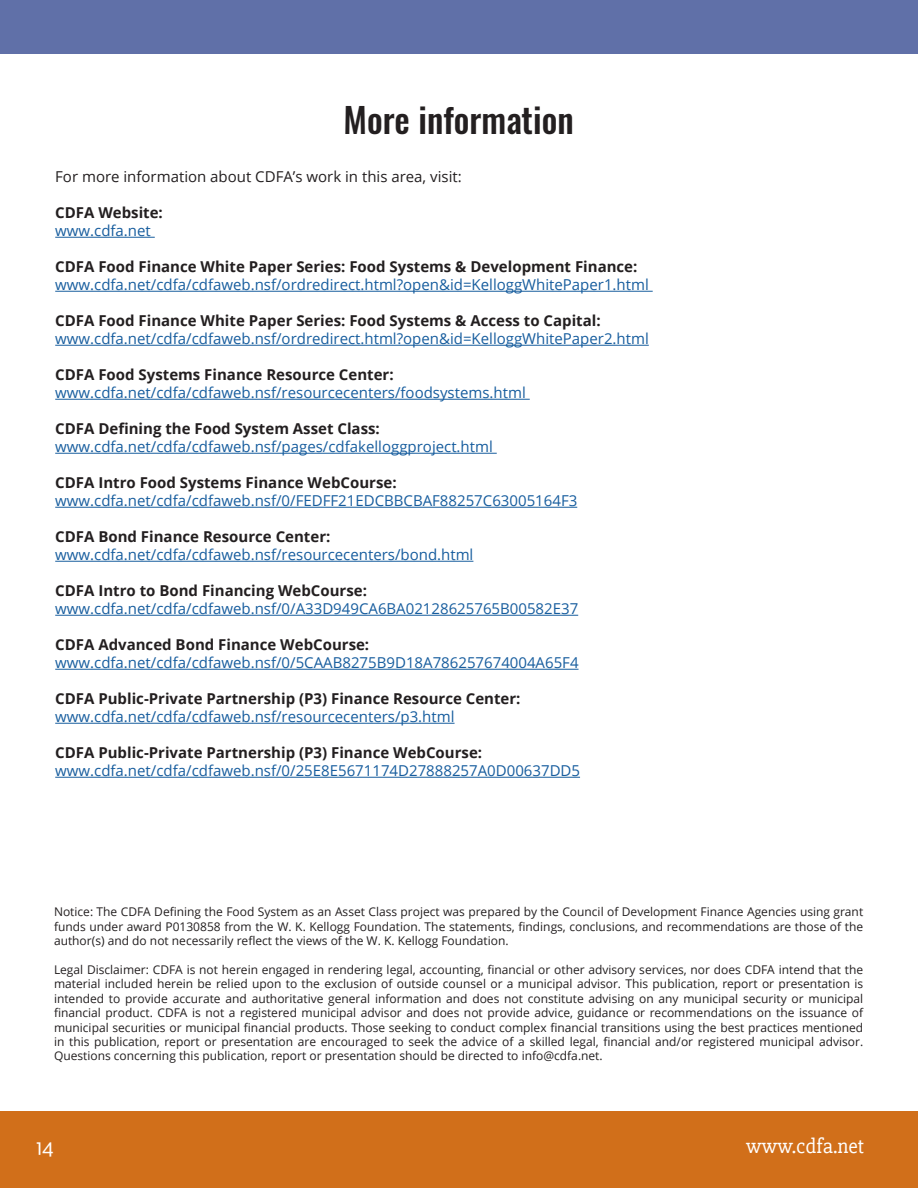
<style>
.page{position:relative;width:918px;height:1188px;background:#fff}
.page>*{position:absolute;margin:0;border:0;box-sizing:border-box;transform-origin:0 0}
.t1{font:500 34.5px "Oswald";color:#231f20}
.t2{font:22.5px "Slabo 27 px";color:#fff}
.t3{font:21px "Slabo 27 px";color:#fff}
.t4{font:15px "Open Sans";color:#175d9e}
.t5{font:700 15px "Open Sans";color:#231f20}
.t6{font:15px "Open Sans";color:#231f20}
.t7{font:12px/14.4px "Open Sans";color:#231f20;text-align:justify}
</style>
<div class="page">
<div style="left:0;top:0;width:918px;height:54px;background:#6070a8"></div>
<div style="left:0;top:1112px;width:918px;height:76px;background:#d16f1a"></div>
<hr style="left:55px;top:237px;width:100px;height:1px;background:#175d9e">
<hr style="left:55px;top:291px;width:598px;height:1px;background:#175d9e">
<hr style="left:55px;top:345px;width:594px;height:1px;background:#175d9e">
<hr style="left:55px;top:399px;width:475px;height:1px;background:#175d9e">
<hr style="left:55px;top:453px;width:442px;height:1px;background:#175d9e">
<hr style="left:55px;top:507px;width:522px;height:1px;background:#175d9e">
<hr style="left:55px;top:561px;width:418px;height:1px;background:#175d9e">
<hr style="left:55px;top:615px;width:523px;height:1px;background:#175d9e">
<hr style="left:55px;top:669px;width:524px;height:1px;background:#175d9e">
<hr style="left:55px;top:723px;width:400px;height:1px;background:#175d9e">
<hr style="left:55px;top:777px;width:525px;height:1px;background:#175d9e">
<p class="t1" style="left:344px;top:96px;width:232px">More information</p>
<p class="t6" style="left:55px;top:166px;width:408px">For more information about CDFA’s work in this area, visit:</p>
<p class="t5" style="left:55px;top:202px;width:109px">CDFA Website:</p>
<p class="t4" style="left:55px;top:220px;width:97px">www.cdfa.net</p>
<p class="t5" style="left:55px;top:256px;width:584px">CDFA Food Finance White Paper Series: Food Systems &amp; Development Finance:</p>
<p class="t4" style="left:55px;top:274px;width:595px">www.cdfa.net/cdfa/cdfaweb.nsf/ordredirect.html?open&amp;id=KelloggWhitePaper1.html</p>
<p class="t5" style="left:55px;top:310px;width:547px">CDFA Food Finance White Paper Series: Food Systems &amp; Access to Capital:</p>
<p class="t4" style="left:55px;top:328px;width:595px">www.cdfa.net/cdfa/cdfaweb.nsf/ordredirect.html?open&amp;id=KelloggWhitePaper2.html</p>
<p class="t5" style="left:55px;top:364px;width:340px">CDFA Food Systems Finance Resource Center:</p>
<p class="t4" style="left:55px;top:382px;width:472px">www.cdfa.net/cdfa/cdfaweb.nsf/resourcecenters/foodsystems.html</p>
<p class="t5" style="left:55px;top:418px;width:326px">CDFA Defining the Food System Asset Class:</p>
<p class="t4" style="left:55px;top:436px;width:439px">www.cdfa.net/cdfa/cdfaweb.nsf/pages/cdfakelloggproject.html</p>
<p class="t5" style="left:55px;top:472px;width:343px">CDFA Intro Food Systems Finance WebCourse:</p>
<p class="t4" style="left:55px;top:490px;width:524px">www.cdfa.net/cdfa/cdfaweb.nsf/0/FEDFF21EDCBBCBAF88257C63005164F3</p>
<p class="t5" style="left:55px;top:526px;width:277px">CDFA Bond Finance Resource Center:</p>
<p class="t4" style="left:55px;top:544px;width:420px">www.cdfa.net/cdfa/cdfaweb.nsf/resourcecenters/bond.html</p>
<p class="t5" style="left:55px;top:580px;width:313px">CDFA Intro to Bond Financing WebCourse:</p>
<p class="t4" style="left:55px;top:598px;width:525px">www.cdfa.net/cdfa/cdfaweb.nsf/0/A33D949CA6BA02128625765B00582E37</p>
<p class="t5" style="left:55px;top:634px;width:316px">CDFA Advanced Bond Finance WebCourse:</p>
<p class="t4" style="left:55px;top:652px;width:525px">www.cdfa.net/cdfa/cdfaweb.nsf/0/5CAAB8275B9D18A786257674004A65F4</p>
<p class="t5" style="left:55px;top:688px;width:467px">CDFA Public-Private Partnership (P3) Finance Resource Center:</p>
<p class="t4" style="left:55px;top:706px;width:401px">www.cdfa.net/cdfa/cdfaweb.nsf/resourcecenters/p3.html</p>
<p class="t5" style="left:55px;top:742px;width:428px">CDFA Public-Private Partnership (P3) Finance WebCourse:</p>
<p class="t4" style="left:55px;top:760px;width:526px">www.cdfa.net/cdfa/cdfaweb.nsf/0/25E8E5671174D27888257A0D00637DD5</p>
<p class="t7" style="left:54px;top:904px;width:811px">Notice: The CDFA Defining the Food System as an Asset Class project was prepared by the Council of Development Finance Agencies using grant funds under award P0130858 from the W. K. Kellogg Foundation. The statements, findings, conclusions, and recommendations are those of the author(s) and do not necessarily reflect the views of the W. K. Kellogg Foundation.</p>
<p class="t7" style="left:54px;top:962px;width:811px">Legal Disclaimer: CDFA is not herein engaged in rendering legal, accounting, financial or other advisory services, nor does CDFA intend that the material included herein be relied upon to the exclusion of outside counsel or a municipal advisor. This publication, report or presentation is intended to provide accurate and authoritative general information and does not constitute advising on any municipal security or municipal financial product. CDFA is not a registered municipal advisor and does not provide advice, guidance or recommendations on the issuance of municipal securities or municipal financial products. Those seeking to conduct complex financial transitions using the best practices mentioned in this publication, report or presentation are encouraged to seek the advice of a skilled legal, financial and/or registered municipal advisor.<br>Questions concerning this publication, report or presentation should be directed to info@cdfa.net.</p>
<h2 class="t2" style="left:36px;top:1134px;width:20px">14</h2>
<h3 class="t3" style="left:746px;top:1134px;width:119px">www.cdfa.net</h3>
</div>
